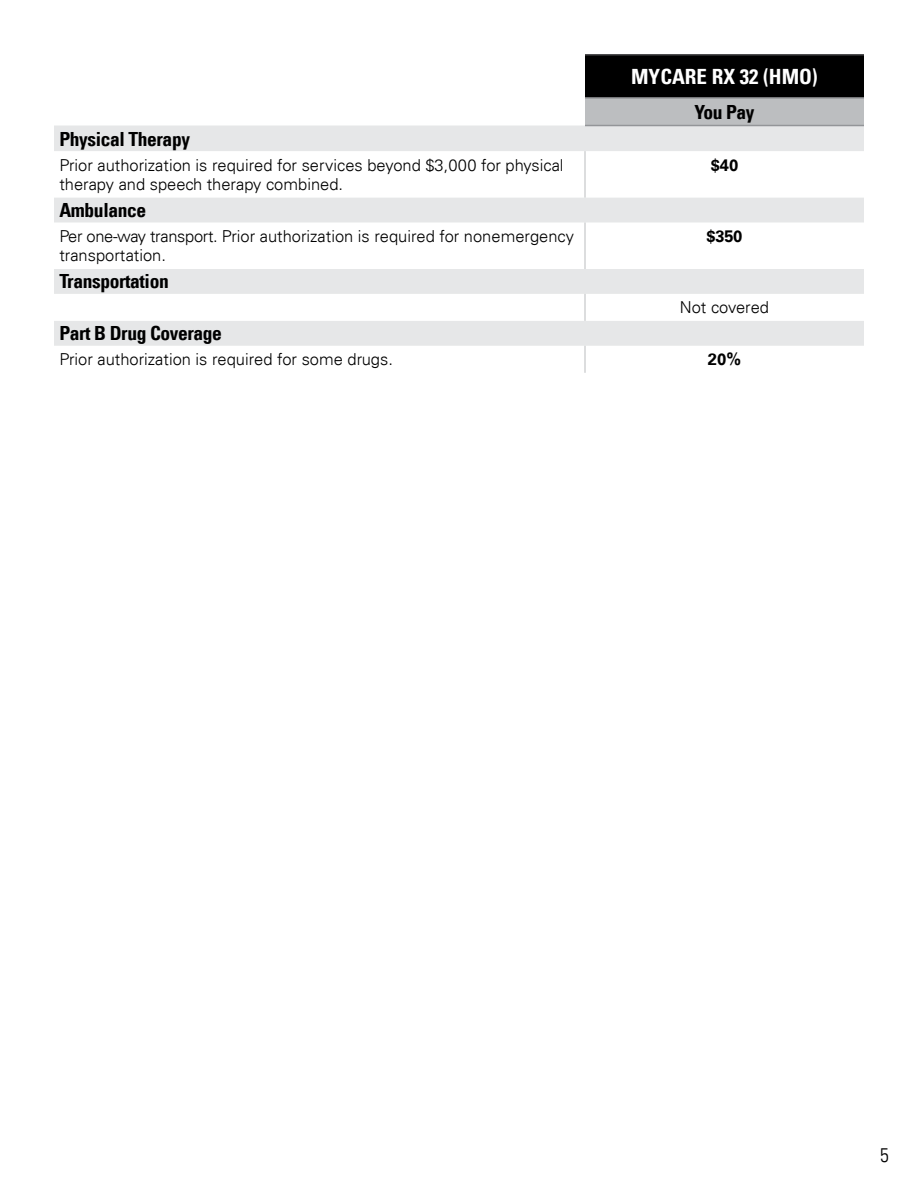
<style>
.page{position:relative;width:918px;height:1188px;background:#fff}
.page>*{position:absolute;margin:0;border:0;box-sizing:border-box;transform-origin:0 0}
.Plan_Name_Cell_Text{font:700 condensed 21px "Univers LT";color:#fff}
.Light_Gray_You_Pay_C{font:700 condensed 19.5px "Univers LT";letter-spacing:-.02em;color:#000}
.You_Pay_Cell_Text{font:700 condensed 19.5px "Univers LT";letter-spacing:-.02em;color:#000}
.t1{font:300 condensed 19.5px "Univers LT";color:#000}
.Body_Copy{font:300 16.5px/19.5px "Univers LT";color:#000}
.Body_Copy-2{font:700 16.5px "Univers LT";letter-spacing:-.01em;color:#000}
</style>
<div class="page">
<svg style="left:54px;top:125px;width:531px;height:1px"></svg>
<div style="left:585px;top:55px;width:279px;height:43px;background:#000"></div>
<div style="left:585px;top:98px;width:279px;height:28px;background:#bcbec0"></div>
<svg style="left:54px;top:126px;width:810px;height:220px"></svg>
<hr style="left:584px;top:151px;width:2px;height:47px;background:#d1d3d4">
<hr style="left:584px;top:222px;width:2px;height:47px;background:#d1d3d4">
<hr style="left:584px;top:294px;width:2px;height:27px;background:#d1d3d4">
<hr style="left:584px;top:346px;width:2px;height:27px;background:#d1d3d4">
<hr style="left:585px;top:54px;width:279px;height:2px;background:#4d4d4f">
<hr style="left:585px;top:97px;width:279px;height:2px;background:#939598">
<hr style="left:585px;top:125px;width:279px;height:1px;background:#939598">
<p class="Plan_Name_Cell_Text" style="left:631px;top:64px;width:188px">MYCARE RX 32 (HMO)</p>
<p class="You_Pay_Cell_Text" style="left:694px;top:100px;width:62px">You Pay</p>
<p class="Light_Gray_You_Pay_C" style="left:59px;top:127px;width:132px">Physical Therapy</p>
<p class="Body_Copy" style="left:59px;top:155px;width:506px">Prior authorization is required for services beyond $3,000 for physical therapy and speech therapy combined.</p>
<p class="Body_Copy-2" style="left:711px;top:155px;width:29px">$40</p>
<p class="Light_Gray_You_Pay_C" style="left:59px;top:198px;width:88px">Ambulance</p>
<p class="Body_Copy" style="left:59px;top:226px;width:516px">Per one-way transport. Prior authorization is required for nonemergency transportation.</p>
<p class="Body_Copy-2" style="left:707px;top:227px;width:37px">$350</p>
<p class="Light_Gray_You_Pay_C" style="left:59px;top:270px;width:111px">Transportation</p>
<p class="Body_Copy" style="left:680px;top:298px;width:91px">Not covered</p>
<p class="Light_Gray_You_Pay_C" style="left:59px;top:321px;width:164px">Part B Drug Coverage</p>
<p class="Body_Copy" style="left:59px;top:350px;width:335px">Prior authorization is required for some drugs.</p>
<p class="Body_Copy-2" style="left:708px;top:350px;width:35px">20%</p>
<p class="t1" style="left:880px;top:1143px;width:10px">5</p>
</div>
